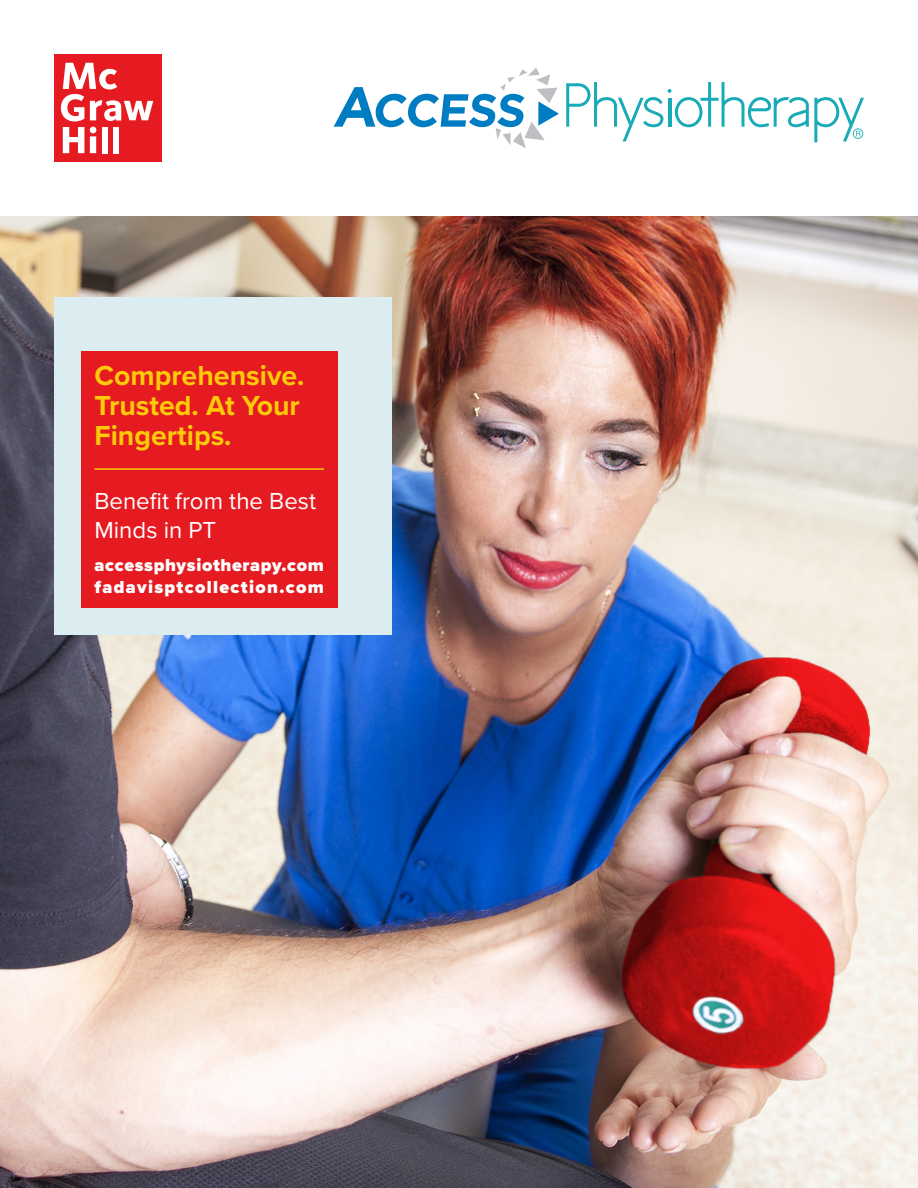
<style>
.page{position:relative;width:918px;height:1188px;background:#fff}
.page>*{position:absolute;margin:0;border:0;box-sizing:border-box;transform-origin:0 0}
.t1{font:700 28.5px/30px "Proxima Nova";color:#feca0a}
.t2{font:24px/28.8px "Proxima Nova";color:#fff}
.t3{font:900 18px/21.6px "Proxima Nova";letter-spacing:.055em;color:#fff}
</style>
<div class="page">
<div style="left:54px;top:54px;width:108px;height:108px;background:#e51b21"></div>
<svg style="left:63px;top:127px;width:21px;height:26px"></svg>
<svg style="left:90px;top:127px;width:6px;height:26px"></svg>
<div style="left:102px;top:127px;width:6px;height:26px;background:#fff"></div>
<div style="left:113px;top:127px;width:6px;height:26px;background:#fff"></div>
<svg style="left:61px;top:63px;width:92px;height:58px"></svg>
<svg style="left:566px;top:82px;width:298px;height:60px"></svg>
<svg style="left:334px;top:68px;width:225px;height:80px"></svg>
<img style="left:0;top:216px;width:918px;height:972px">
<div style="left:54px;top:297px;width:338px;height:337px;background:#dcedf1"></div>
<div style="left:81px;top:351px;width:257px;height:257px;background:#e51b21"></div>
<hr style="left:94px;top:468px;width:230px;height:2px;background:#feca0a">
<h1 class="t1" style="left:94px;top:360px;width:212px">Comprehensive.<br>Trusted. At Your<br>Fingertips.</h1>
<h2 class="t2" style="left:94px;top:486px;width:223px">Benefit from the Best<br>Minds in PT</h2>
<p class="t3" style="left:94px;top:554px;width:231px">accessphysiotherapy.com fadavisptcollection.com</p>
</div>
